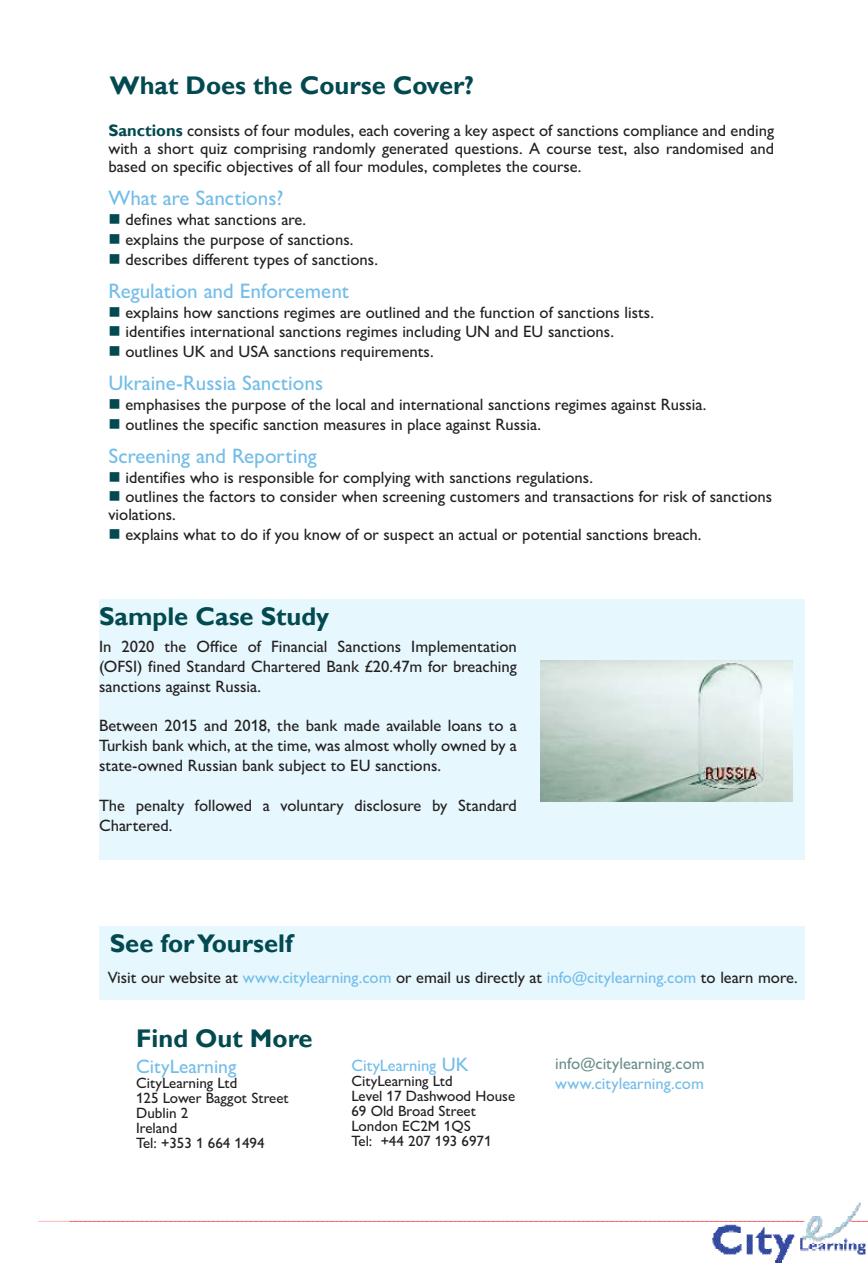
<style>
.page{position:relative;width:868px;height:1263px;background:#fff}
.page>*{position:absolute;margin:0;border:0;box-sizing:border-box;transform-origin:0 0}
.t1{font:700 25.5px "Gill Sans";color:#024950}
.t2{font:500 21px "Gill Sans Nova";color:#73bde9}
.t3{font:500 19.5px "Gill Sans Nova";color:#73bde9}
.t4{font:500 16.5px/19.8px "Gill Sans Nova";color:#231f20;text-align:justify}
.t5{font:500 16.5px "Gill Sans Nova";color:#73bde9}
.t6{font:500 16.5px "Gill Sans Nova";color:#6a8e8c}
.t7{font:500 15px/15px "Gill Sans Nova";color:#231f20}
.s1{font-family:"Gill Sans";font-weight:700;color:#024950}
.s2{color:#024950}
.s3{color:#73bde9}
.s4{font-size:19.5px}
</style>
<div class="page">
<div style="left:99px;top:926px;width:705px;height:73px;background:#e6f7fd"></div>
<img style="left:38px;top:1201px;width:829px;height:61px">
<div style="left:99px;top:599px;width:705px;height:261px;background:#e6f7fd"></div>
<img style="left:540px;top:660px;width:252px;height:142px">
<h1 class="t1" style="left:110px;top:75px;width:366px">What Does the Course Cover?</h1>
<p class="t4" style="left:108px;top:124px;width:667px;line-height:18px"><span class="s1">Sanctions</span> consists of four modules, each covering a key aspect of sanctions compliance and ending with a short quiz comprising randomly generated questions. A course test, also randomised and based on specific objectives of all four modules, completes the course.</p>
<p class="t2" style="left:108px;top:191px;width:176px">What are Sanctions?</p>
<p class="t4" style="left:108px;top:211px;width:199px"><span class="s2">■</span> defines what sanctions are.</p>
<p class="t4" style="left:108px;top:231px;width:246px"><span class="s2">■</span> explains the purpose of sanctions.</p>
<p class="t4" style="left:108px;top:251px;width:271px"><span class="s2">■</span> describes different types of sanctions.</p>
<p class="t2" style="left:108px;top:283px;width:242px">Regulation and Enforcement</p>
<p class="t4" style="left:108px;top:304px;width:547px"><span class="s2">■</span> explains how sanctions regimes are outlined and the function of sanctions lists.</p>
<p class="t4" style="left:108px;top:324px;width:507px"><span class="s2">■</span> identifies international sanctions regimes including UN and EU sanctions.</p>
<p class="t4" style="left:108px;top:343px;width:327px"><span class="s2">■</span> outlines UK and USA sanctions requirements.</p>
<p class="t2" style="left:108px;top:376px;width:216px">Ukraine-Russia Sanctions</p>
<p class="t4" style="left:108px;top:396px;width:599px"><span class="s2">■</span> emphasises the purpose of the local and international sanctions regimes against Russia.</p>
<p class="t4" style="left:108px;top:416px;width:434px"><span class="s2">■</span> outlines the specific sanction measures in place against Russia.</p>
<p class="t2" style="left:108px;top:448px;width:210px">Screening and Reporting</p>
<p class="t4" style="left:108px;top:469px;width:486px"><span class="s2">■</span> identifies who is responsible for complying with sanctions regulations.</p>
<p class="t4" style="left:108px;top:490px;width:665px;line-height:18px"><span class="s2">■</span> outlines the factors to consider when screening customers and transactions for risk of sanctions violations.</p>
<p class="t4" style="left:108px;top:526px;width:594px"><span class="s2">■</span> explains what to do if you know of or suspect an actual or potential sanctions breach.</p>
<h1 class="t1" style="left:99px;top:606px;width:232px">Sample Case Study</h1>
<p class="t4" style="left:99px;top:638px;width:419px">In 2020 the Office of Financial Sanctions Implementation (OFSI) fined Standard Chartered Bank £20.47m for breaching sanctions against Russia.</p>
<p class="t4" style="left:99px;top:718px;width:419px">Between 2015 and 2018, the bank made available loans to a Turkish bank which, at the time, was almost wholly owned by a state-owned Russian bank subject to EU sanctions.</p>
<p class="t4" style="left:99px;top:797px;width:419px">The penalty followed a voluntary disclosure by Standard<br>Chartered.</p>
<h1 class="t1" style="left:110px;top:933px;width:184px">See for Yourself</h1>
<p class="t4" style="left:108px;top:970px;width:691px">Visit our website at <span class="s3">www.citylearning.com</span> or email us directly at <span class="s3">info@citylearning.com</span> to learn more.</p>
<h1 class="t1" style="left:136px;top:1028px;width:178px">Find Out More</h1>
<p class="t3" style="left:136px;top:1059px;width:102px">CityLearning</p>
<p class="t7" style="left:136px;top:1077px;width:154px">CityLearning Ltd<br>125 Lower Baggot Street<br>Dublin 2<br>Ireland<br>Tel: +353 1 664 1494</p>
<p class="t5" style="left:351px;top:1060px;width:119px">CityLearning <span class="s4">UK</span></p>
<p class="t7" style="left:351px;top:1075px;width:165px">CityLearning Ltd<br>Level 17 Dashwood House<br>69 Old Broad Street<br>London EC2M 1QS<br>Tel: +44 207 193 6971</p>
<p class="t6" style="left:555px;top:1057px;width:151px">info@citylearning.com</p>
<p class="t5" style="left:555px;top:1077px;width:150px">www.citylearning.com</p>
</div>
